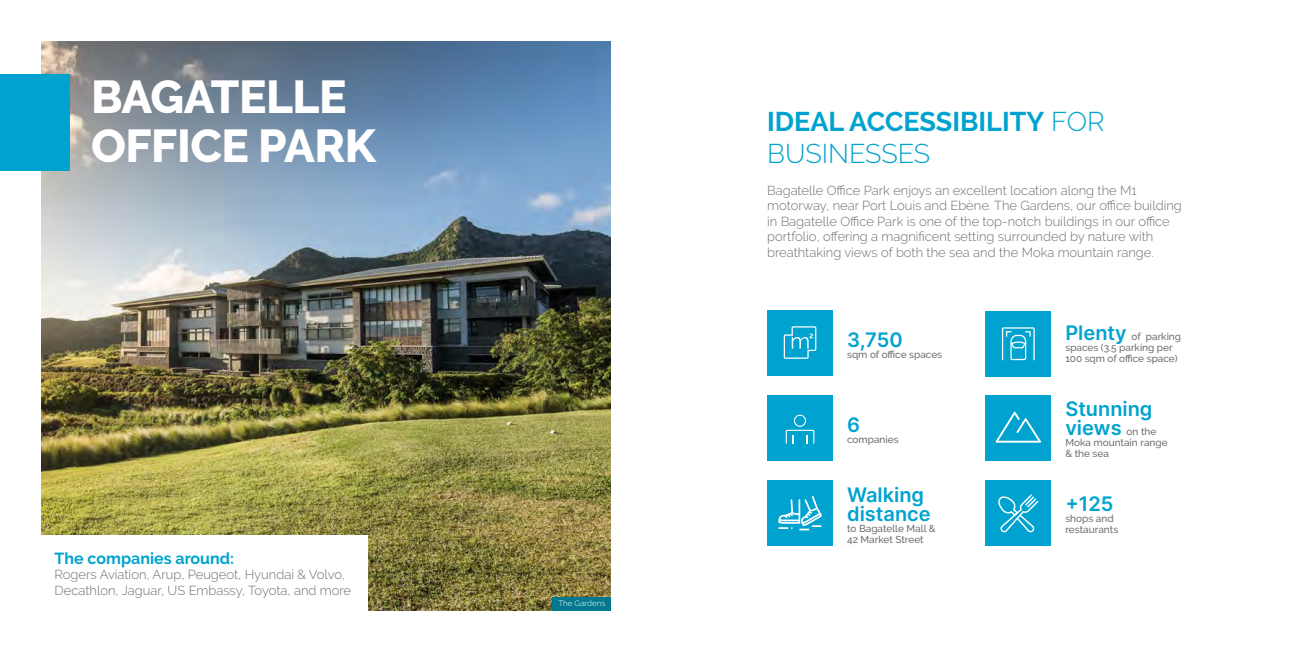
<style>
.page{position:relative;width:1304px;height:652px;background:#fff}
.page>*{position:absolute;margin:0;border:0;box-sizing:border-box;transform-origin:0 0}
.t1{font:800 46px/49px "Raleway";letter-spacing:-.01em;color:#fff}
.t2{font:700 27px/32.4px "Raleway";color:#00a3cf}
.t3{font:600 20px/19px "Inter";color:#00a3cf}
.t4{font:700 16px "Raleway";color:#00a3cf}
.t5{font:300 13px/15.6px "Raleway";color:#6d6e71}
.t6{font:500 10px/11px "Raleway";color:#6d6e71}
.t7{font:300 8px "Raleway";color:#fff}
.s1{font-weight:300}
.s2{font-family:"Inter";font-weight:600;font-size:20px;color:#00a3cf}
.s3{font-family:"Raleway";font-weight:500;font-size:10px;color:#6d6e71}
</style>
<div class="page">
<img style="left:41px;top:41px;width:570px;height:570px">
<div style="left:553px;top:597px;width:58px;height:14px;background:#01788f"></div>
<div style="left:40px;top:536px;width:327px;height:75px;background:#fff"></div>
<div style="left:0;top:74px;width:69px;height:97px;background:#00a3cf"></div>
<div style="left:767px;top:310px;width:66px;height:65px;background:#00a3cf"></div>
<svg style="left:784px;top:326px;width:32px;height:33px"></svg>
<div style="left:985px;top:311px;width:66px;height:66px;background:#00a3cf"></div>
<svg style="left:1002px;top:327px;width:33px;height:33px"></svg>
<div style="left:767px;top:395px;width:66px;height:66px;background:#00a3cf"></div>
<div style="left:767px;top:481px;width:66px;height:65px;background:#00a3cf"></div>
<div style="left:985px;top:481px;width:66px;height:65px;background:#00a3cf"></div>
<div style="left:985px;top:395px;width:66px;height:66px;background:#00a3cf"></div>
<svg style="left:786px;top:415px;width:28px;height:29px"></svg>
<svg style="left:996px;top:412px;width:45px;height:31px"></svg>
<svg style="left:778px;top:496px;width:44px;height:34px"></svg>
<svg style="left:998px;top:494px;width:40px;height:38px"></svg>
<h1 class="t1" style="left:91px;top:73px;width:286px">BAGATELLE<br>OFFICE PARK</h1>
<p class="t4" style="left:55px;top:549px;width:181px">The companies around:</p>
<p class="t5" style="left:55px;top:567px;width:298px">Rogers Aviation, Arup, Peugeot, Hyundai &amp; Volvo,<br>Decathlon, Jaguar, US Embassy, Toyota, and more</p>
<p class="t7" style="left:558px;top:599px;width:48px">The Gardens</p>
<h2 class="t2" style="left:767px;top:106px;width:339px">IDEAL ACCESSIBILITY <span class="s1">FOR<br>BUSINESSES</span></h2>
<p class="t5" style="left:767px;top:182px;width:416px">Bagatelle Office Park enjoys an excellent location along the M1 motorway, near Port Louis and Ebène. The Gardens, our office building in Bagatelle Office Park is one of the top-notch buildings in our office portfolio, offering a magnificent setting surrounded by nature with breathtaking views of both the sea and the Moka mountain range.</p>
<h3 class="t3" style="left:847px;top:329px;width:57px">3,750</h3>
<p class="t6" style="left:847px;top:349px;width:97px">sqm of office spaces</p>
<h3 class="t3" style="left:847px;top:415px;width:14px">6</h3>
<p class="t6" style="left:847px;top:434px;width:53px">companies</p>
<h3 class="t3" style="left:847px;top:485px;width:85px">Walking distance</h3>
<p class="t6" style="left:847px;top:523px;width:90px">to Bagatelle Mall &amp;<br>42 Market Street</p>
<p class="t6" style="left:1065px;top:331px;width:117px"><span class="s2">Plenty</span> of parking spaces (3.5 parking per<br>100 sqm of office space)</p>
<h3 class="t3" style="left:1065px;top:399px;width:92px">Stunning views <span class="s3">on the</span></h3>
<p class="t6" style="left:1065px;top:437px;width:104px">Moka mountain range &amp; the sea</p>
<h3 class="t3" style="left:1065px;top:494px;width:50px">+125</h3>
<p class="t6" style="left:1065px;top:513px;width:54px">shops and restaurants</p>
</div>
